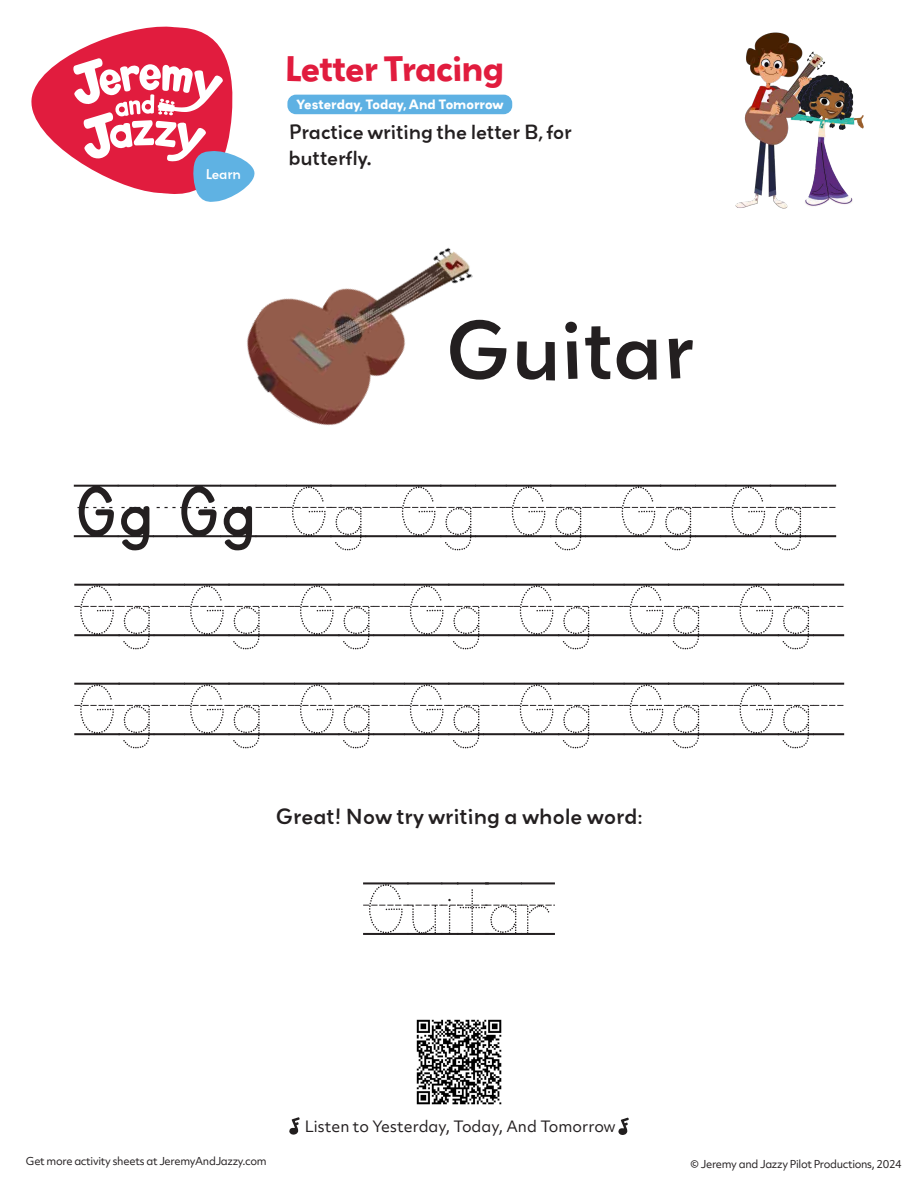
<style>
.page{position:relative;width:918px;height:1188px;background:#fff}
.page>*{position:absolute;margin:0;border:0;box-sizing:border-box;transform-origin:0 0}
.t1{font:82.5px/99px "KG Primary Dots Lined";color:#231f20;text-align:justify}
.t2{font:500 73.5px "Grenadine MVB";color:#231f20}
.t3{font:700 31.5px "Grenadine MVB";letter-spacing:-.03em;color:#e11c3e}
.t4{font:500 19.5px "Grenadine MVB";color:#231f20}
.t5{font:500 18px/25.5px "Grenadine MVB";letter-spacing:-.01em;color:#231f20}
.t6{font:15px "Objektiv Mk 2";color:#231f20}
.t7{font:500 12.45px "Grenadine MVB";letter-spacing:-.025em;color:#fff}
.t8{font:700 12px "Grenadine MVB";color:#fff}
.t9{font:10.5px "Objektiv Mk 2";letter-spacing:-.03em;color:#231f20}
.s1{font-family:"KG Primary Penmanship Lined"}
</style>
<div class="page">
<svg style="left:31px;top:26px;width:224px;height:176px"></svg>
<img style="left:839px;top:80px;width:25px;height:125px">
<img style="left:735px;top:32px;width:104px;height:177px">
<div style="left:287px;top:95px;width:225px;height:19px;background:#5eb1e3;border-radius:9px"></div>
<svg style="left:289px;top:1117px;width:11px;height:18px"></svg>
<svg style="left:618px;top:1118px;width:11px;height:17px"></svg>
<img style="left:223px;top:181px;width:250px;height:245px">
<img style="left:416px;top:1019px;width:86px;height:86px">
<p class="t7" style="left:206px;top:166px;width:37px">Learn</p>
<h3 class="t3" style="left:284px;top:46px;width:221px">Letter Tracing</h3>
<h3 class="t5" style="left:289px;top:119px;width:285px">Practice writing the letter B, for butterfly.</h3>
<p class="t8" style="left:297px;top:95px;width:209px">Yesterday, Today, And Tomorrow</p>
<h2 class="t2" style="left:444px;top:297px;width:252px">Guitar</h2>
<h1 class="t1" style="left:74px;top:464px;width:740px"><span class="s1">Gg Gg</span> GG GG GG GG GG GG GG GG GG GG GG GG GG GG GG GG GG GG GG</h1>
<h3 class="t4" style="left:275px;top:803px;width:369px">Great! Now try writing a whole word:</h3>
<h1 class="t1" style="left:363px;top:862px;width:192px">GUITAR</h1>
<p class="t9" style="left:26px;top:1154px;width:242px">Get more activity sheets at JeremyAndJazzy.com</p>
<h3 class="t6" style="left:305px;top:1116px;width:312px">Listen to Yesterday, Today, And Tomorrow</h3>
<p class="t9" style="left:691px;top:1157px;width:213px">© Jeremy and Jazzy Pilot Productions, 2024</p>
</div>
